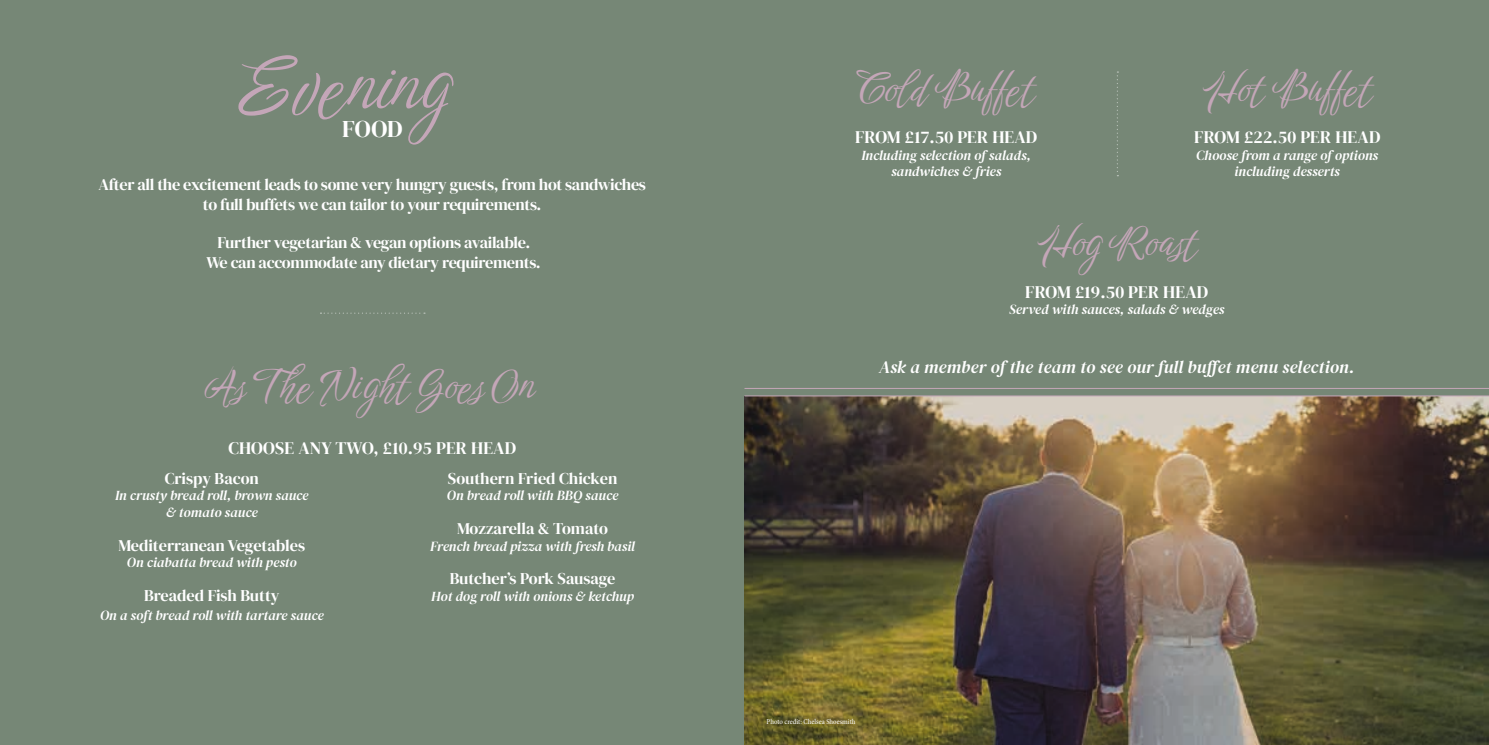
<style>
.page{position:relative;width:1489px;height:745px;background:#fff}
.page>*{position:absolute;margin:0;border:0;box-sizing:border-box;transform-origin:0 0}
.t1{font:76.75px "Birthstone Bounce";color:#c4a6b8}
.t2{font:41.5px "Birthstone Bounce";color:#c4a6b8}
.t3{font:23.75px "DM Serif Display";color:#fff}
.t4{font:17.5px "DM Serif Display";letter-spacing:.01em;color:#fff}
.t5{font:italic 17.5px "DM Serif Display";letter-spacing:.01em;color:#fff}
.t6{font:16.25px/20px "DM Serif Display";letter-spacing:-.02em;color:#fff;text-align:center}
.t7{font:16.25px "DM Serif Display";color:#fff}
.t8{font:italic 13.75px/16.5px "DM Serif Display";letter-spacing:-.005em;color:#fff;text-align:center}
.t9{font:condensed 7.5px "Minion Pro";letter-spacing:-.005em;color:#fff}
</style>
<div class="page">
<div style="left:0;top:0;width:744px;height:744px;background:#768776"></div>
<svg style="left:320px;top:312px;width:105px;height:1px"></svg>
<div style="left:744px;top:0;width:744px;height:744px;background:#768776"></div>
<svg style="left:1117px;top:71px;width:1px;height:105px"></svg>
<img style="left:744px;top:396px;width:744px;height:348px">
<hr style="left:744px;top:395px;width:744px;height:1px;background:#c4a6b8">
<hr style="left:744px;top:387px;width:744px;height:1px;background:#c4a6b8">
<p class="t1" style="left:239px;top:37px;width:214px">Evening</p>
<p class="t3" style="left:342px;top:116px;width:62px">FOOD</p>
<p class="t6" style="left:98px;top:175px;width:549px">After all the excitement leads to some very hungry guests, from hot sandwiches to full buffets we can tailor to your requirements.</p>
<p class="t6" style="left:206px;top:232px;width:336px">Further vegetarian &amp; vegan options available.<br>We can accommodate any dietary requirements.</p>
<p class="t2" style="left:205px;top:359px;width:330px">As The Night Goes On</p>
<p class="t4" style="left:228px;top:437px;width:289px">CHOOSE ANY TWO, £10.95 PER HEAD</p>
<p class="t7" style="left:165px;top:468px;width:96px">Crispy Bacon</p>
<p class="t8" style="left:115px;top:487px;width:195px">In crusty bread roll, brown sauce &amp; tomato sauce</p>
<p class="t7" style="left:118px;top:535px;width:188px">Mediterranean Vegetables</p>
<p class="t8" style="left:127px;top:554px;width:171px">On ciabatta bread with pesto</p>
<p class="t7" style="left:144px;top:585px;width:137px">Breaded Fish Butty</p>
<p class="t8" style="left:100px;top:607px;width:225px">On a soft bread roll with tartare sauce</p>
<p class="t7" style="left:448px;top:468px;width:171px">Southern Fried Chicken</p>
<p class="t8" style="left:447px;top:487px;width:173px">On bread roll with BBQ sauce</p>
<p class="t6" style="left:457px;top:518px;width:152px">Mozzarella &amp; Tomato</p>
<p class="t8" style="left:430px;top:537px;width:206px">French bread pizza with fresh basil</p>
<p class="t6" style="left:450px;top:568px;width:167px">Butcher’s Pork Sausage</p>
<p class="t8" style="left:431px;top:587px;width:204px">Hot dog roll with onions &amp; ketchup</p>
<p class="t2" style="left:856px;top:62px;width:180px">Cold Buffet</p>
<p class="t4" style="left:855px;top:127px;width:184px">FROM £17.50 PER HEAD</p>
<p class="t8" style="left:861px;top:147px;width:171px">Including selection of salads, sandwiches &amp; fries</p>
<p class="t2" style="left:1200px;top:62px;width:174px">Hot Buffet</p>
<p class="t4" style="left:1194px;top:127px;width:188px">FROM £22.50 PER HEAD</p>
<p class="t8" style="left:1196px;top:147px;width:183px">Choose from a range of options including desserts</p>
<p class="t2" style="left:1035px;top:216px;width:164px">Hog Roast</p>
<p class="t4" style="left:1025px;top:282px;width:184px">FROM £19.50 PER HEAD</p>
<p class="t8" style="left:1009px;top:301px;width:217px">Served with sauces, salads &amp; wedges</p>
<p class="t5" style="left:878px;top:356px;width:477px">Ask a member of the team to see our full buffet menu selection.</p>
<p class="t9" style="left:766px;top:716px;width:90px">Photo credit: Chelsea Shoesmith</p>
</div>
